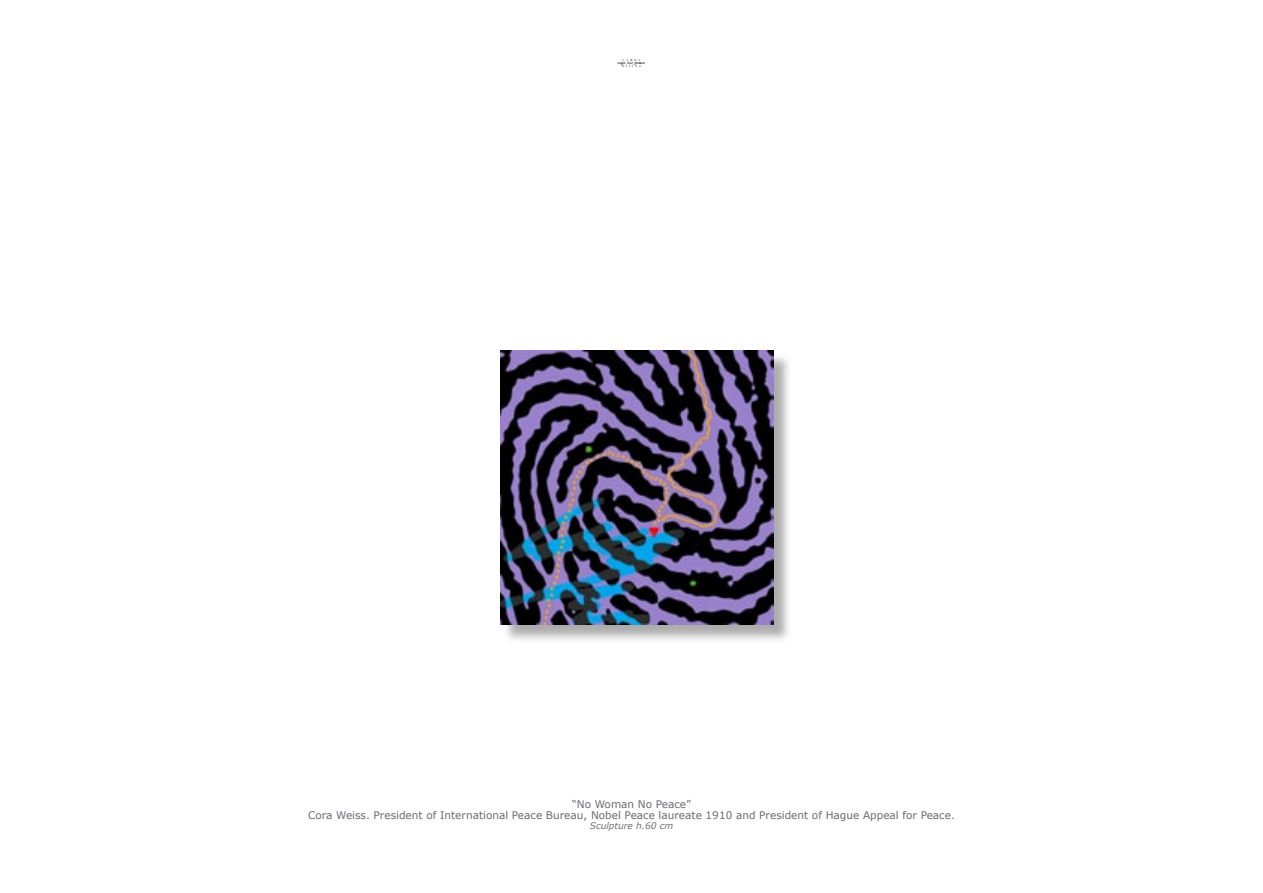
<style>
.page{position:relative;width:1263px;height:893px;background:#fff}
.page>*{position:absolute;margin:0;border:0;box-sizing:border-box;transform-origin:0 0}
.t1{font:10.5px/10.5px "Verdana";color:#6b696e;text-align:center}
.t2{font:italic 9px "Verdana";color:#6e6c71}
.t3{font:4.5px "DOA";letter-spacing:-.06em;color:#151518}
.t4{font:4.5px "DOA";letter-spacing:.3em;color:#6e6c71}
</style>
<div class="page">
<img style="left:501px;top:351px;width:288px;height:289px">
<img style="left:500px;top:351px;width:273px;height:273px">
<p class="t4" style="left:622px;top:58px;width:20px">claus</p>
<p class="t3" style="left:617px;top:61px;width:29px">sign for peace</p>
<p class="t4" style="left:622px;top:64px;width:21px">miller</p>
<p class="t1" style="left:308px;top:799px;width:648px">“No Woman No Peace”<br>Cora Weiss. President of International Peace Bureau, Nobel Peace laureate 1910 and President of Hague Appeal for Peace.</p>
<p class="t2" style="left:590px;top:820px;width:85px">Sculpture h.60 cm</p>
</div>
